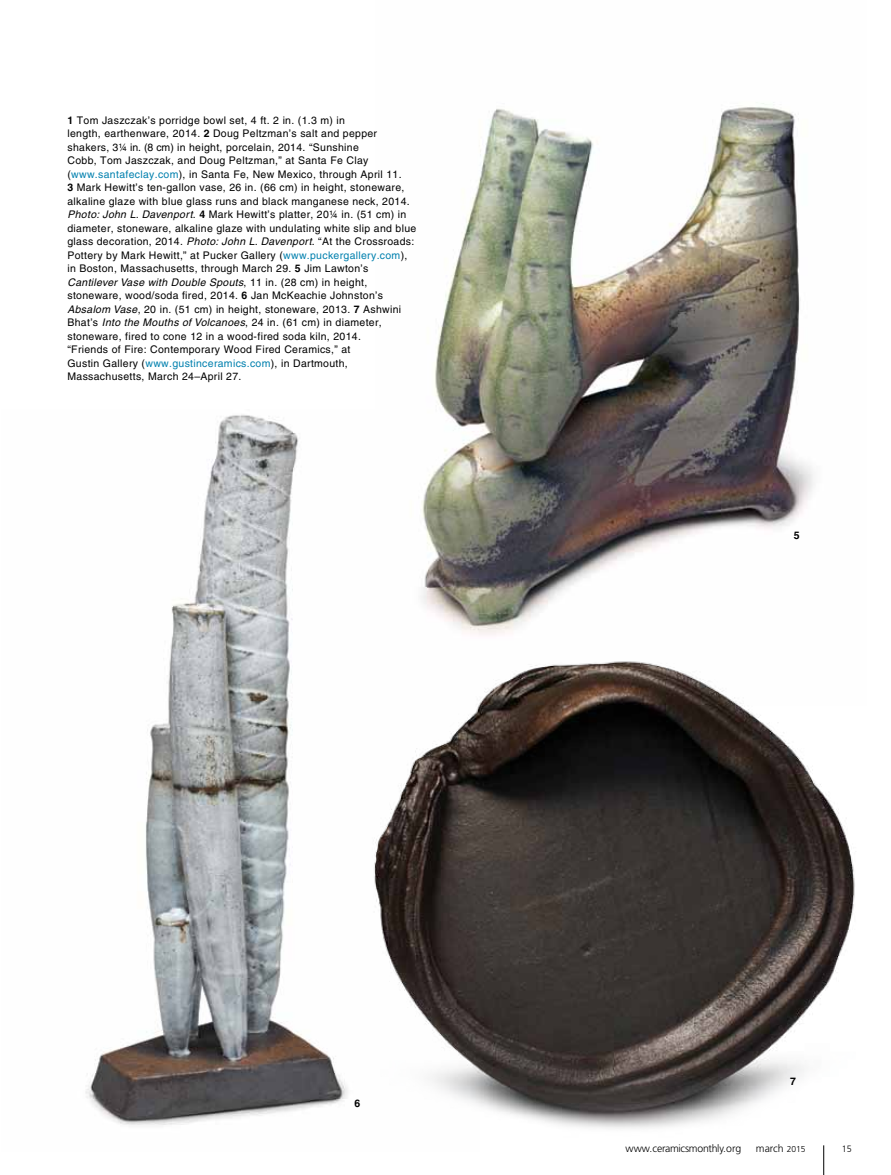
<style>
.page{position:relative;width:891px;height:1175px;background:#fff}
.page>*{position:absolute;margin:0;border:0;box-sizing:border-box;transform-origin:0 0}
.t1{font:10.5px/13.5px "Helvetica";letter-spacing:.03em;color:#000}
.t2{font:300 10.5px "Frutiger";letter-spacing:-.025em;color:#000}
.t3{font:700 10.5px "Helvetica";color:#000}
.t4{font:300 9.15px "Frutiger";color:#000}
.s1{font-weight:700}
.s2{color:#0080ae}
.s3{font-style:italic}
.s4{font-size:8.55px}
</style>
<div class="page">
<svg style="left:823px;top:1145px;width:1px;height:29px"></svg>
<img style="left:85px;top:414px;width:255px;height:711px">
<img style="left:421px;top:103px;width:393px;height:532px">
<img style="left:340px;top:661px;width:515px;height:468px">
<p class="t1" style="left:67px;top:113px;width:350px"><span class="s1">1</span> Tom Jaszczak’s porridge bowl set, 4 ft. 2 in. (1.3 m) in<br>length, earthenware, 2014. <span class="s1">2</span> Doug Peltzman’s salt and pepper shakers, 3¼ in. (8 cm) in height, porcelain, 2014. “Sunshine<br>Cobb, Tom Jaszczak, and Doug Peltzman,” at Santa Fe Clay (<span class="s2">www.santafeclay.com</span>), in Santa Fe, New Mexico, through April 11.<br><span class="s1">3</span> Mark Hewitt’s ten-gallon vase, 26 in. (66 cm) in height, stoneware, alkaline glaze with blue glass runs and black manganese neck, 2014.<br><span class="s3">Photo: John L. Davenport</span>. <span class="s1">4</span> Mark Hewitt’s platter, 20¼ in. (51 cm) in diameter, stoneware, alkaline glaze with undulating white slip and blue glass decoration, 2014. <span class="s3">Photo: John L. Davenport</span>. “At the Crossroads:<br>Pottery by Mark Hewitt,” at Pucker Gallery (<span class="s2">www.puckergallery.com</span>), in Boston, Massachusetts, through March 29. <span class="s1">5</span> Jim Lawton’s <span class="s3">Cantilever Vase with Double Spouts</span>, 11 in. (28 cm) in height, stoneware, wood/soda fired, 2014. <span class="s1">6</span> Jan McKeachie Johnston’s <span class="s3">Absalom Vase</span>, 20 in. (51 cm) in height, stoneware, 2013. <span class="s1">7</span> Ashwini Bhat’s <span class="s3">Into the Mouths of Volcanoes</span>, 24 in. (61 cm) in diameter, stoneware, fired to cone 12 in a wood-fired soda kiln, 2014.<br>“Friends of Fire: Contemporary Wood Fired Ceramics,” at<br>Gustin Gallery (<span class="s2">www.gustinceramics.com</span>), in Dartmouth, Massachusetts, March 24–April 27.</p>
<p class="t3" style="left:794px;top:528px;width:7px">5</p>
<p class="t3" style="left:355px;top:1097px;width:7px">6</p>
<p class="t3" style="left:790px;top:1075px;width:7px">7</p>
<p class="t2" style="left:626px;top:1142px;width:117px">www.ceramicsmonthly.org</p>
<p class="t2" style="left:756px;top:1142px;width:51px">march <span class="s4">2015</span></p>
<p class="t4" style="left:842px;top:1143px;width:12px">15</p>
</div>
